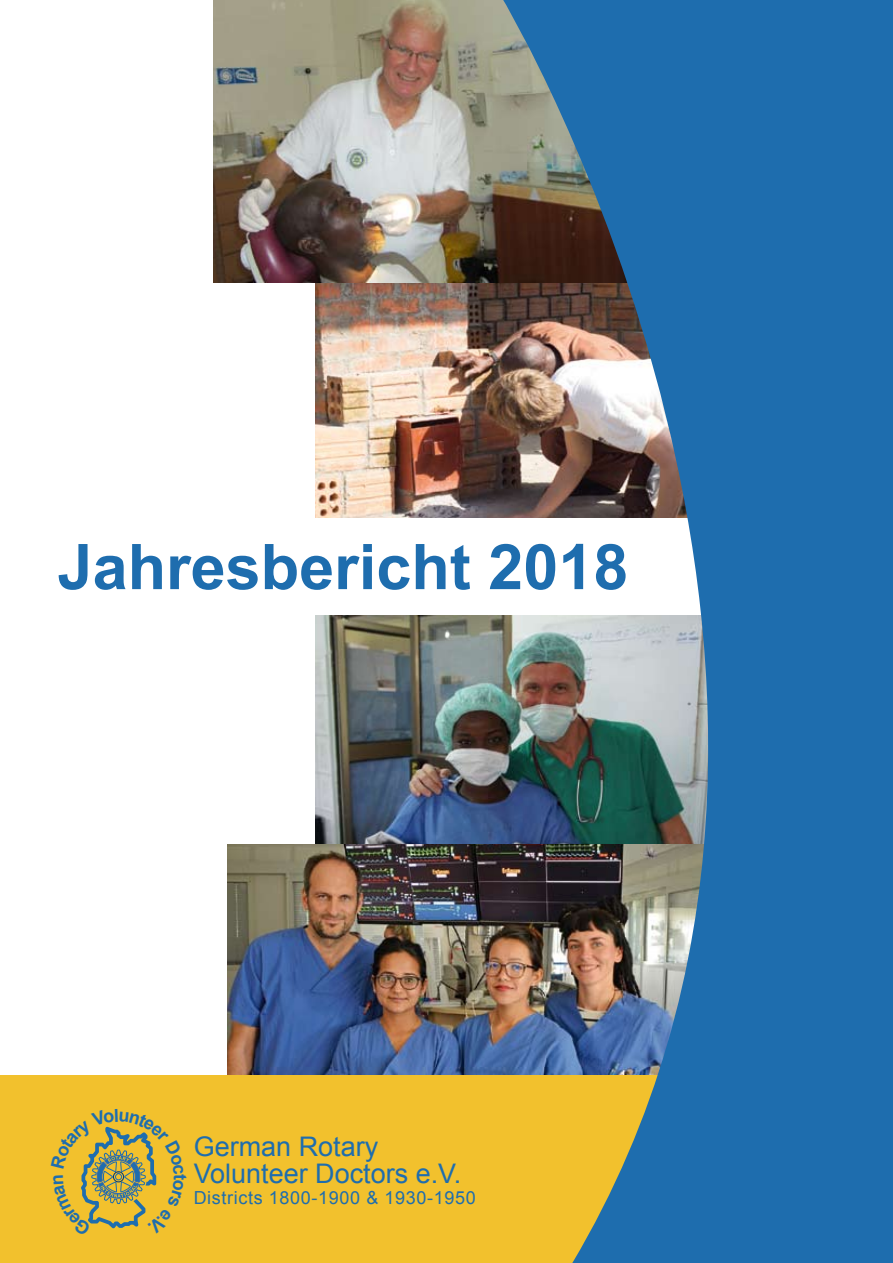
<style>
.page{position:relative;width:893px;height:1263px;background:#fff}
.page>*{position:absolute;margin:0;border:0;box-sizing:border-box;transform-origin:0 0}
.t1{font:700 63px "Arial";color:#1e6dae}
.t2{font:27px/27px "Arial";color:#1e6dae}
.t3{font:18px "Arial";letter-spacing:.035em;color:#1e6dae}
</style>
<div class="page">
<img style="left:316px;top:616px;width:187px;height:229px">
<img style="left:227px;top:845px;width:276px;height:230px">
<img style="left:316px;top:283px;width:187px;height:234px">
<img style="left:214px;top:0;width:289px;height:283px">
<div style="left:0;top:1075px;width:892px;height:188px;background:#f2c12d"></div>
<img style="left:503px;top:0;width:390px;height:1263px">
<svg style="left:81px;top:1126px;width:76px;height:103px"></svg>
<h1 class="t1" style="left:58px;top:525px;width:572px">Jahresbericht 2018</h1>
<p class="t2" style="left:194px;top:1133px;width:269px">German Rotary<br>Volunteer Doctors e.V.</p>
<p class="t3" style="left:194px;top:1186px;width:284px">Districts 1800-1900 &amp; 1930-1950</p>
</div>
